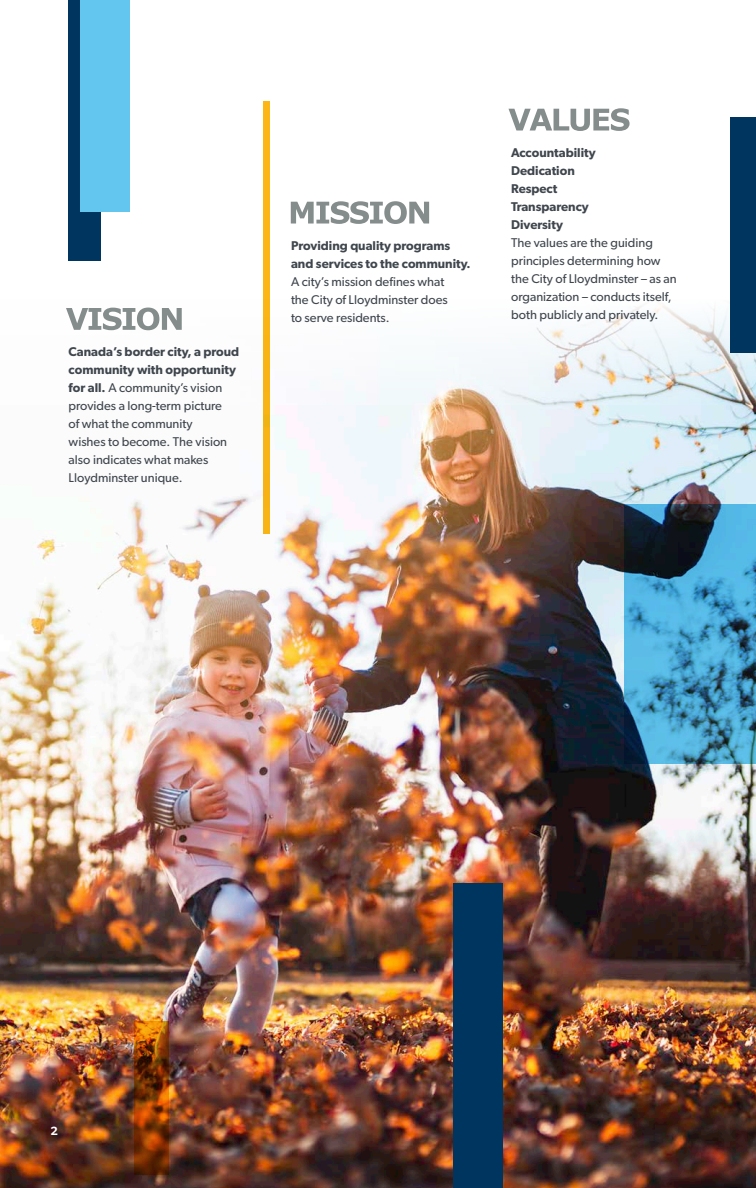
<style>
.page{position:relative;width:756px;height:1188px;background:#fff}
.page>*{position:absolute;margin:0;border:0;box-sizing:border-box;transform-origin:0 0}
.t1{font:12.75px/18px "Gibson";color:#3f464d}
.t2{font:600 12.75px/18px "Gibson";color:#3f464d}
.t3{font:600 12px "Gibson";color:#fff}
.s1{font-weight:600}
</style>
<div class="page">
<img style="left:0;top:299px;width:756px;height:889px">
<svg style="left:66px;top:308px;width:116px;height:22px"></svg>
<svg style="left:291px;top:201px;width:138px;height:23px"></svg>
<svg style="left:508px;top:108px;width:122px;height:23px"></svg>
<svg style="left:134px;top:1021px;width:35px;height:153px"></svg>
<div style="left:454px;top:884px;width:49px;height:304px;background:#003560"></div>
<div style="left:68px;top:0;width:33px;height:261px;background:#003560"></div>
<div style="left:80px;top:0;width:49px;height:212px;background:#63c6ee"></div>
<div style="left:264px;top:102px;width:6px;height:432px;background:#fcb615"></div>
<svg style="left:624px;top:504px;width:132px;height:260px"></svg>
<div style="left:730px;top:117px;width:26px;height:235px;background:#003560"></div>
<p class="t1" style="left:69px;top:342px;width:172px"><span class="s1">Canada’s border city, a proud community with opportunity for all.</span> A community’s vision provides a long-term picture<br>of what the community<br>wishes to become. The vision also indicates what makes<br>Lloydminster unique.</p>
<p class="t2" style="left:291px;top:236px;width:181px">Providing quality programs and services to the community.</p>
<p class="t1" style="left:291px;top:272px;width:158px">A city’s mission defines what the City of Lloydminster does to serve residents.</p>
<p class="t2" style="left:511px;top:143px;width:86px">Accountability</p>
<p class="t2" style="left:511px;top:161px;width:65px">Dedication</p>
<p class="t2" style="left:511px;top:179px;width:48px">Respect</p>
<p class="t2" style="left:511px;top:197px;width:79px">Transparency</p>
<p class="t2" style="left:511px;top:215px;width:53px">Diversity</p>
<p class="t1" style="left:511px;top:233px;width:167px">The values are the guiding principles determining how the City of Lloydminster – as an organization – conducts itself, both publicly and privately.</p>
<p class="t3" style="left:51px;top:1124px;width:9px">2</p>
</div>
